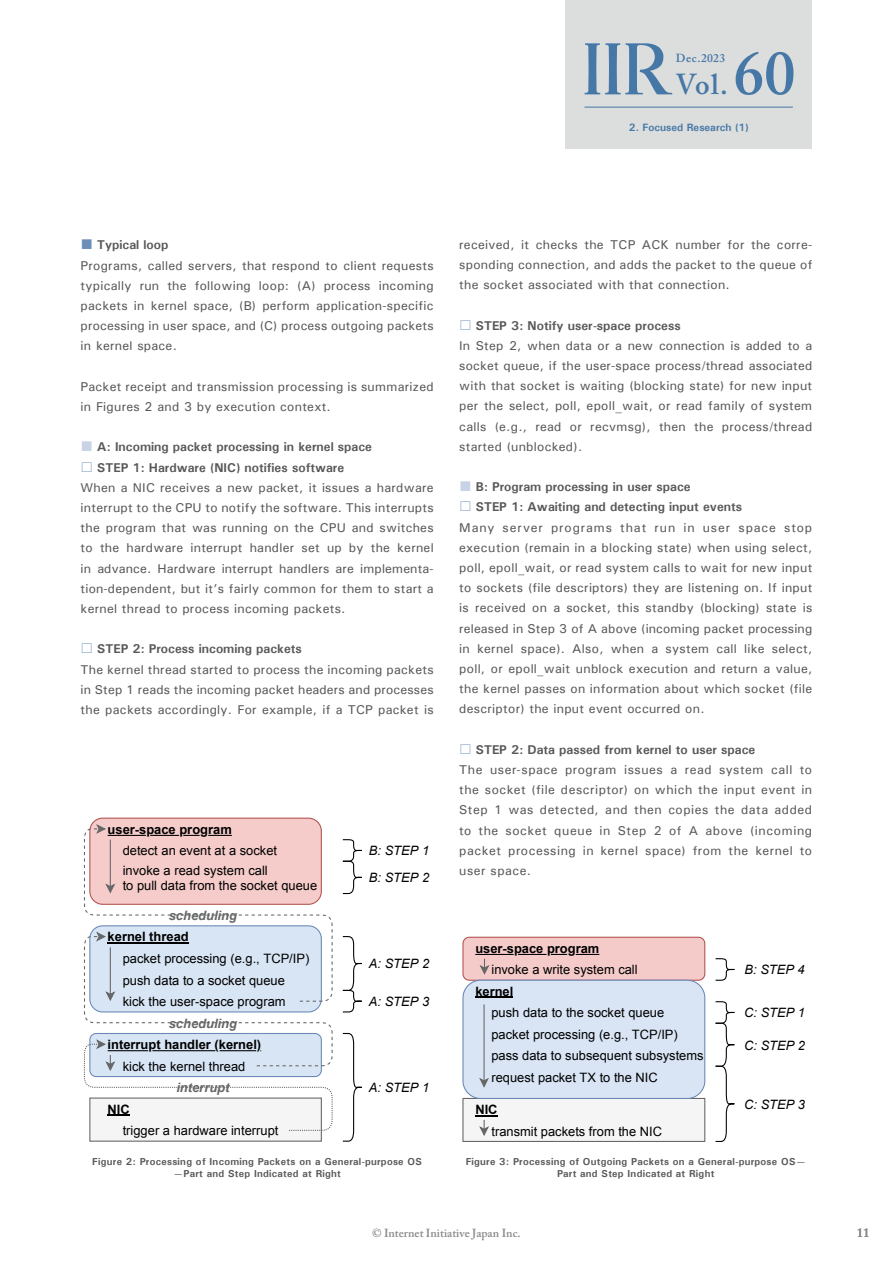
<style>
.page{position:relative;width:893px;height:1263px;background:#fff}
.page>*{position:absolute;margin:0;border:0;box-sizing:border-box;transform-origin:0 0}
.t1{font:600 28.65px "Adobe Caslon Pro";color:#4678a7}
.t2{font:12.9px/21.5px "Arial";color:#000}
.t3{font:700 12.9px "Arial";color:#000}
.t4{font:italic 12.9px/26.8px "Arial";color:#000}
.t5{font:italic 700 12.9px "Arial";color:#666767}
.t6{font:500 12.75px/20.2px "Univers";letter-spacing:.02em;color:#595757}
.t7{font:500 12.75px/20.2px "Univers";letter-spacing:.04em;color:#595757}
.t8{font:700 12.75px "Univers";color:#595757}
.t9{font:600 12.75px "Adobe Caslon Pro";color:#898989}
.t10{font:600 11.7px "Adobe Caslon Pro";color:#898989}
.t11{font:600 11.7px "Adobe Caslon Pro";letter-spacing:.05em;color:#4678a7}
.t12{font:700 10.65px "Univers";color:#4678a7}
.t13{font:700 10.05px/11.7px "Univers";letter-spacing:.025em;color:#595757;text-align:center}
.s1{font-size:61.65px}
.s2{font-family:"Hira Kaku Pro W6";font-weight:400;color:#6c8fb8}
.s3{font-weight:700}
.s4{font-family:"Hira Kaku Pro W6";font-weight:400;color:#c8d3e5}
</style>
<div class="page">
<div style="left:565px;top:0;width:247px;height:149px;background:#dcdddd"></div>
<hr style="left:585px;top:107px;width:208px;height:1px;background:#4678a7">
<svg style="left:585px;top:43px;width:87px;height:51px"></svg>
<div style="left:90px;top:1098px;width:231px;height:43px;background:#f5f5f5"></div>
<div style="left:89px;top:1097px;width:233px;height:45px;border:1px solid #666767"></div>
<svg style="left:342px;top:1032px;width:20px;height:110px"></svg>
<svg style="left:342px;top:936px;width:20px;height:77px"></svg>
<svg style="left:342px;top:839px;width:20px;height:55px"></svg>
<svg style="left:84px;top:817px;width:249px;height:314px"></svg>
<div style="left:463px;top:1098px;width:242px;height:43px;background:#f5f5f5"></div>
<div style="left:462px;top:1098px;width:243px;height:44px;border:1px solid #666"></div>
<svg style="left:715px;top:1001px;width:20px;height:141px"></svg>
<svg style="left:715px;top:958px;width:20px;height:23px"></svg>
<svg style="left:475px;top:1115px;width:23px;height:21px"></svg>
<svg style="left:462px;top:936px;width:244px;height:163px"></svg>
<h1 class="t1" style="left:676px;top:67px;width:121px">Vol.<span class="s1">60</span></h1>
<p class="t11" style="left:676px;top:51px;width:51px">Dec.2023</p>
<p class="t12" style="left:629px;top:121px;width:122px">2. Focused Research (1)</p>
<p class="t6" style="left:80px;top:235px;width:355px"><span class="s2">■</span> <span class="s3">Typical loop<br></span>Programs, called servers, that respond to client requests typically run the following loop: (A) process incoming packets in kernel space, (B) perform application-specific processing in user space, and (C) process outgoing packets in kernel space.</p>
<p class="t6" style="left:81px;top:376px;width:355px">Packet receipt and transmission processing is summarized in Figures 2 and 3 by execution context.</p>
<p class="t8" style="left:80px;top:439px;width:293px"><span class="s4">■</span> A: Incoming packet processing in kernel space</p>
<p class="t6" style="left:80px;top:457px;width:355px"><span class="s2">□</span> <span class="s3">STEP 1: Hardware (NIC) notifies software<br></span>When a NIC receives a new packet, it issues a hardware interrupt to the CPU to notify the software. This interrupts the program that was running on the CPU and switches to the hardware interrupt handler set up by the kernel in advance. Hardware interrupt handlers are implementa&shy;tion-dependent, but it’s fairly common for them to start a kernel thread to process incoming packets.</p>
<p class="t6" style="left:80px;top:639px;width:355px"><span class="s2">□</span> <span class="s3">STEP 2: Process incoming packets<br></span>The kernel thread started to process the incoming packets in Step 1 reads the incoming packet headers and processes the packets accordingly. For example, if a TCP packet is</p>
<p class="t3" style="left:108px;top:821px;width:126px">user-space program</p>
<p class="t2" style="left:123px;top:840px;width:156px">detect an event at a socket</p>
<p class="t4" style="left:369px;top:837px;width:62px">B: STEP 1<br>B: STEP 2</p>
<p class="t2" style="left:123px;top:863px;width:196px;line-height:15px">invoke a read system call<br>to pull data from the socket queue</p>
<p class="t5" style="left:169px;top:907px;width:70px">scheduling</p>
<p class="t3" style="left:108px;top:928px;width:83px">kernel thread</p>
<p class="t2" style="left:123px;top:948px;width:188px">packet processing (e.g., TCP/IP) push data to a socket queue</p>
<p class="t2" style="left:123px;top:991px;width:164px">kick the user-space program</p>
<p class="t5" style="left:169px;top:1015px;width:70px">scheduling</p>
<p class="t3" style="left:108px;top:1036px;width:155px">interrupt handler (kernel)</p>
<p class="t2" style="left:123px;top:1055px;width:124px">kick the kernel thread</p>
<p class="t3" style="left:108px;top:1101px;width:24px">NIC</p>
<p class="t5" style="left:176px;top:1079px;width:55px">interrupt</p>
<p class="t2" style="left:123px;top:1120px;width:157px">trigger a hardware interrupt</p>
<p class="t4" style="left:369px;top:950px;width:62px">A: STEP 2</p>
<p class="t4" style="left:369px;top:988px;width:62px">A: STEP 3</p>
<p class="t4" style="left:369px;top:1074px;width:62px">A: STEP 1</p>
<p class="t6" style="left:459px;top:234px;width:355px;text-align:justify">received, it checks the TCP ACK number for the corre&shy;sponding connection, and adds the packet to the queue of the socket associated with that connection.</p>
<p class="t6" style="left:459px;top:315px;width:355px"><span class="s2">□</span> <span class="s3">STEP 3: Notify user-space process<br></span>In Step 2, when data or a new connection is added to a socket queue, if the user-space process/thread associated with that socket is waiting (blocking state) for new input per the select, poll, epoll_wait, or read family of system calls (e.g., read or recvmsg), then the process/thread started (unblocked).</p>
<p class="t8" style="left:459px;top:479px;width:233px"><span class="s4">■</span> B: Program processing in user space</p>
<p class="t6" style="left:459px;top:497px;width:355px"><span class="s2">□</span> <span class="s3">STEP 1: Awaiting and detecting input events<br></span>Many server programs that run in user space stop execution (remain in a blocking state) when using select, poll, epoll_wait, or read system calls to wait for new input to sockets (file descriptors) they are listening on. If input is received on a socket, this standby (blocking) state is released in Step 3 of A above (incoming packet processing in kernel space). Also, when a system call like select, poll, or epoll_wait unblock execution and return a value, the kernel passes on information about which socket (file descriptor) the input event occurred on.</p>
<p class="t7" style="left:459px;top:739px;width:355px"><span class="s2">□</span> <span class="s3">STEP 2: Data passed from kernel to user space<br></span>The user-space program issues a read system call to the socket (file descriptor) on which the input event in Step 1 was detected, and then copies the data added to the socket queue in Step 2 of A above (incoming packet processing in kernel space) from the kernel to user space.</p>
<p class="t3" style="left:475px;top:940px;width:125px">user-space program</p>
<p class="t2" style="left:491px;top:959px;width:148px">invoke a write system call</p>
<p class="t4" style="left:745px;top:956px;width:62px">B: STEP 4</p>
<p class="t3" style="left:475px;top:983px;width:39px">kernel</p>
<p class="t2" style="left:491px;top:1002px;width:174px">push data to the socket queue</p>
<p class="t2" style="left:491px;top:1024px;width:214px">packet processing (e.g., TCP/IP) pass data to subsequent subsystems request packet TX to the NIC</p>
<p class="t3" style="left:475px;top:1101px;width:24px">NIC</p>
<p class="t2" style="left:491px;top:1120px;width:172px">transmit packets from the NIC</p>
<p class="t4" style="left:744px;top:999px;width:62px">C: STEP 1</p>
<p class="t4" style="left:744px;top:1032px;width:62px">C: STEP 2</p>
<p class="t4" style="left:744px;top:1091px;width:62px">C: STEP 3</p>
<p class="t13" style="left:92px;top:1156px;width:331px">Figure 2: Processing of Incoming Packets on a General-purpose OS —Part and Step Indicated at Right</p>
<p class="t13" style="left:466px;top:1156px;width:342px">Figure 3: Processing of Outgoing Packets on a General-purpose OS—<br>Part and Step Indicated at Right</p>
<p class="t10" style="left:372px;top:1226px;width:150px">© Internet Initiative Japan Inc.</p>
<p class="t9" style="left:857px;top:1225px;width:14px">11</p>
</div>
